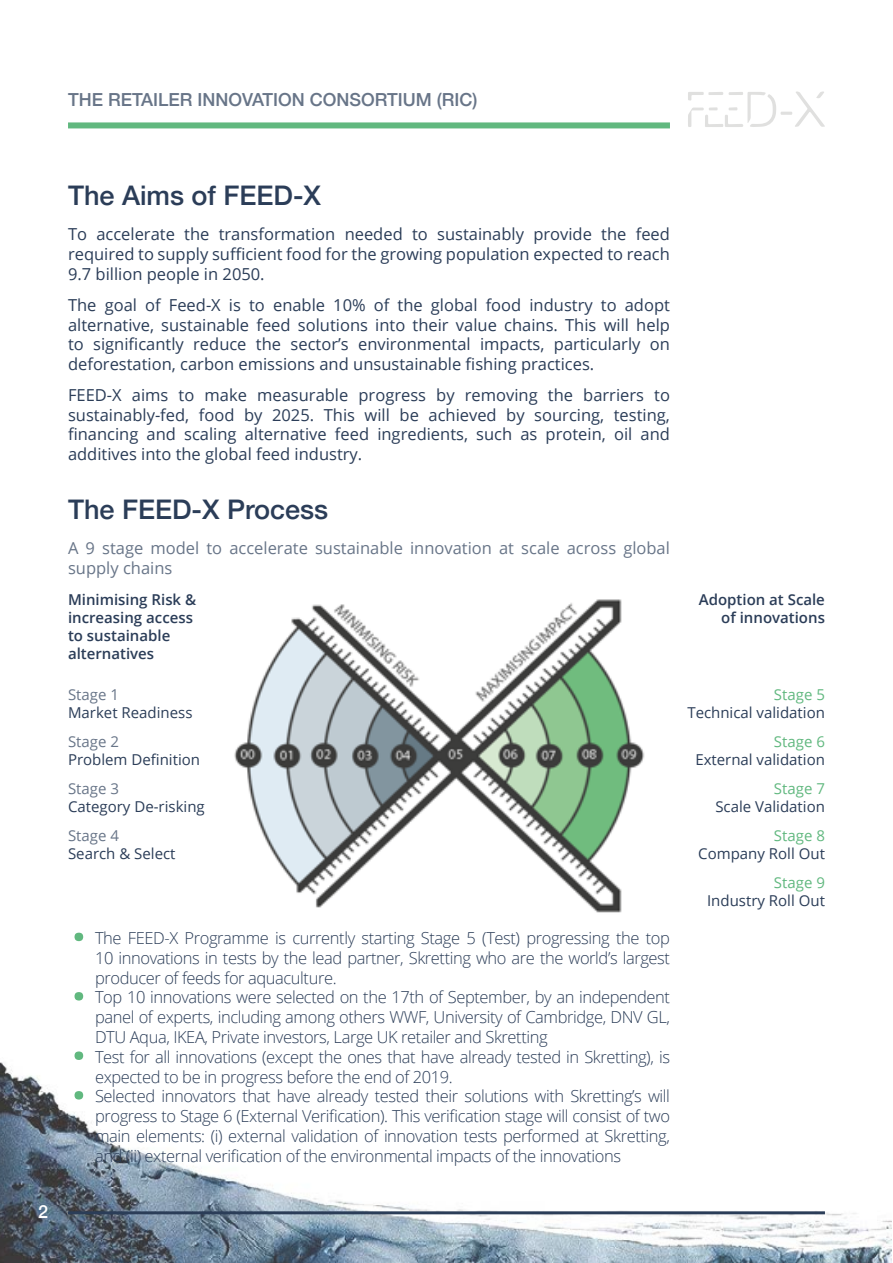
<style>
.page{position:relative;width:893px;height:1263px;background:#fff}
.page>*{position:absolute;margin:0;border:0;box-sizing:border-box;transform-origin:0 0}
.heading_2{font:500 27px "Helvetica Neue";color:#2b3d58}
.t1{font:500 18px "Helvetica Neue";color:#687588}
.t2{font:500 18px "Helvetica Neue";color:#fff}
.t3{font:300 16.5px/19.8px "Open Sans";letter-spacing:-.025em;color:#2b3d58;text-align:justify}
.body{font:16.5px/19.8px "Open Sans";color:#2b3d58;text-align:justify}
.body-2{font:16.5px/19.8px "Open Sans";color:#687588}
.body-3{font:15px/18px "Open Sans";color:#2b3d58;text-align:right}
.body-4{font:600 15px/18px "Open Sans";color:#2b3d58}
.s1{color:#687588}
.s2{font-size:48px;color:#61b87f}
.s3{color:#61b87f}
</style>
<div class="page">
<img style="left:0;top:1062px;width:892px;height:201px">
<svg style="left:688px;top:91px;width:137px;height:36px"></svg>
<div style="left:68px;top:122px;width:602px;height:6px;background:#61b87f"></div>
<hr style="left:68px;top:1211px;width:757px;height:3px;background:#2b3d58">
<img style="left:234px;top:599px;width:411px;height:314px">
<p class="t1" style="left:68px;top:85px;width:411px">THE RETAILER INNOVATION CONSORTIUM (RIC)</p>
<p class="t2" style="left:38px;top:1197px;width:12px">2</p>
<p class="heading_2" style="left:68px;top:174px;width:255px">The Aims of FEED-X</p>
<p class="body" style="left:68px;top:224px;width:603px">To accelerate the transformation needed to sustainably provide the feed required to supply sufficient food for the growing population expected to reach 9.7 billion people in 2050.</p>
<p class="body" style="left:68px;top:294px;width:603px">The goal of Feed-X is to enable 10% of the global food industry to adopt alternative, sustainable feed solutions into their value chains. This will help to significantly reduce the sector’s environmental impacts, particularly on deforestation, carbon emissions and unsustainable fishing practices.</p>
<p class="body" style="left:68px;top:384px;width:603px">FEED-X aims to make measurable progress by removing the barriers to sustainably-fed, food by 2025. This will be achieved by sourcing, testing, financing and scaling alternative feed ingredients, such as protein, oil and additives into the global feed industry.</p>
<p class="heading_2" style="left:68px;top:488px;width:262px">The FEED-X Process</p>
<p class="body-2" style="left:68px;top:538px;width:603px">A 9 stage model to accelerate sustainable innovation at scale across global supply chains</p>
<p class="body-4" style="left:68px;top:590px;width:130px">Minimising Risk &amp; increasing access to sustainable alternatives</p>
<p class="body-4" style="left:699px;top:590px;width:128px;text-align:right">Adoption at Scale of innovations</p>
<p class="body-3" style="left:68px;top:686px;width:126px;text-align:left"><span class="s1">Stage 1<br></span>Market Readiness</p>
<p class="body-3" style="left:68px;top:732px;width:134px;text-align:left"><span class="s1">Stage 2<br></span>Problem Definition</p>
<p class="body-3" style="left:68px;top:779px;width:138px;text-align:left"><span class="s1">Stage 3<br></span>Category De-risking</p>
<p class="body-3" style="left:68px;top:826px;width:109px;text-align:left"><span class="s1">Stage 4<br></span>Search &amp; Select</p>
<p class="t3" style="left:95px;top:927px;width:576px;text-indent:-27px"><span class="s2">•</span> The FEED-X Programme is currently starting Stage 5 (Test) progressing the top 10 innovations in tests by the lead partner, Skretting who are the world’s largest producer of feeds for aquaculture.</p>
<p class="t3" style="left:95px;top:987px;width:576px;text-indent:-27px"><span class="s2">•</span> Top 10 innovations were selected on the 17th of September, by an independent panel of experts, including among others WWF, University of Cambridge, DNV GL, DTU Aqua, IKEA, Private investors, Large UK retailer and Skretting</p>
<p class="t3" style="left:95px;top:1046px;width:576px;text-indent:-27px"><span class="s2">•</span> Test for all innovations (except the ones that have already tested in Skretting), is expected to be in progress before the end of 2019.</p>
<p class="t3" style="left:95px;top:1086px;width:576px;text-indent:-27px"><span class="s2">•</span> Selected innovators that have already tested their solutions with Skretting’s will progress to Stage 6 (External Verification). This verification stage will consist of two main elements: (i) external validation of innovation tests performed at Skretting, and (ii) external verification of the environmental impacts of the innovations</p>
<p class="body-3" style="left:687px;top:686px;width:139px"><span class="s3">Stage 5<br></span>Technical validation</p>
<p class="body-3" style="left:695px;top:732px;width:131px"><span class="s3">Stage 6<br></span>External validation</p>
<p class="body-3" style="left:715px;top:779px;width:111px"><span class="s3">Stage 7<br></span>Scale Validation</p>
<p class="body-3" style="left:698px;top:826px;width:128px"><span class="s3">Stage 8<br></span>Company Roll Out</p>
<p class="body-3" style="left:707px;top:873px;width:119px"><span class="s3">Stage 9<br></span>Industry Roll Out</p>
</div>
